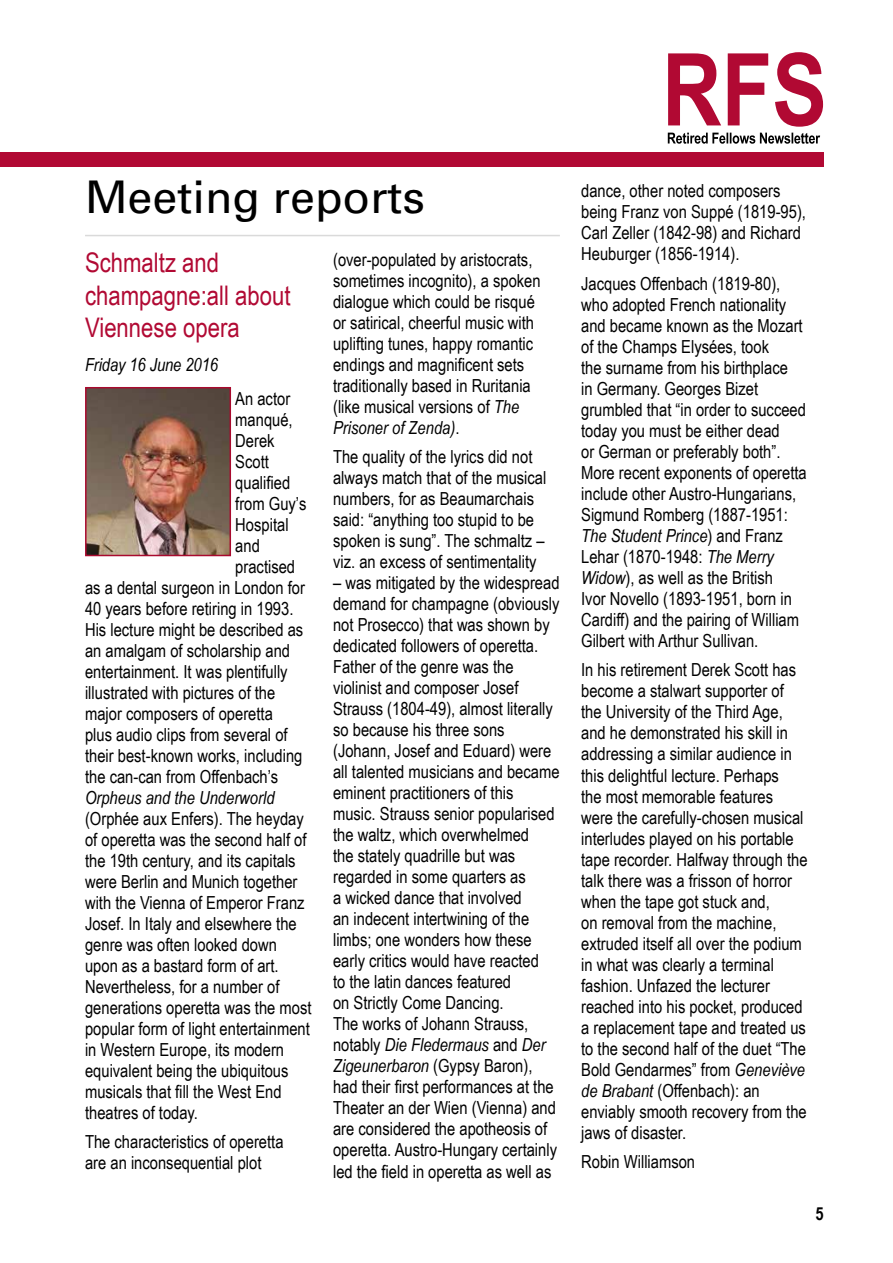
<style>
.page{position:relative;width:893px;height:1263px;background:#fff}
.page>*{position:absolute;margin:0;border:0;box-sizing:border-box;transform-origin:0 0}
.t1{font:45px "Univers";color:#000}
.t2{font:27px/32.4px "Arial Narrow";color:#b10933}
.t3{font:18px/21px "Arial Narrow";color:#000}
.t4{font:italic 18px "Arial Narrow";color:#000}
.t5{font:700 18px "Arial Narrow";color:#000}
.s1{font-style:italic}
</style>
<div class="page">
<div style="left:0;top:152px;width:824px;height:15px;background:#b10933"></div>
<svg style="left:668px;top:52px;width:155px;height:75px"></svg>
<svg style="left:668px;top:133px;width:152px;height:11px"></svg>
<hr style="left:85px;top:235px;width:475px;height:1px;background:#dadada">
<img style="left:85px;top:387px;width:147px;height:170px">
<h1 class="t1" style="left:85px;top:169px;width:342px">Meeting reports</h1>
<p class="t3" style="left:333px;top:248px;width:209px">(over-populated by aristocrats, sometimes incognito), a spoken dialogue which could be risqué or satirical, cheerful music with uplifting tunes, happy romantic endings and magnificent sets traditionally based in Ruritania (like musical versions of <span class="s1">The<br>Prisoner of Zenda)</span>.</p>
<p class="t3" style="left:333px;top:446px;width:215px">The quality of the lyrics did not always match that of the musical numbers, for as Beaumarchais said: “anything too stupid to be spoken is sung”. The schmaltz – viz. an excess of sentimentality</p>
<p class="t3" style="left:333px;top:572px;width:228px">– was mitigated by the widespread demand for champagne (obviously not Prosecco) that was shown by dedicated followers of operetta.<br>Father of the genre was the violinist and composer Josef<br>Strauss (1804-49), almost literally so because his three sons (Johann, Josef and Eduard) were all talented musicians and became eminent practitioners of this music. Strauss senior popularised the waltz, which overwhelmed<br>the stately quadrille but was regarded in some quarters as<br>a wicked dance that involved<br>an indecent intertwining of the limbs; one wonders how these early critics would have reacted<br>to the latin dances featured<br>on Strictly Come Dancing.<br>The works of Johann Strauss, notably <span class="s1">Die Fledermaus</span> and <span class="s1">Der<br>Zigeunerbaron</span> (Gypsy Baron), had their first performances at the<br>Theater an der Wien (Vienna) and are considered the apotheosis of operetta. Austro-Hungary certainly led the field in operetta as well as</p>
<h2 class="t2" style="left:85px;top:245px;width:207px">Schmaltz and champagne:all about<br>Viennese opera</h2>
<p class="t4" style="left:85px;top:352px;width:134px">Friday 16 June 2016</p>
<p class="t3" style="left:235px;top:387px;width:56px">An actor</p>
<p class="t3" style="left:235px;top:408px;width:59px">manqué,</p>
<p class="t3" style="left:235px;top:429px;width:41px">Derek</p>
<p class="t3" style="left:235px;top:450px;width:35px">Scott</p>
<p class="t3" style="left:235px;top:471px;width:56px">qualified</p>
<p class="t3" style="left:235px;top:492px;width:73px">from Guy’s</p>
<p class="t3" style="left:235px;top:513px;width:55px">Hospital</p>
<p class="t3" style="left:235px;top:534px;width:26px">and</p>
<p class="t3" style="left:235px;top:555px;width:61px">practised</p>
<p class="t3" style="left:85px;top:576px;width:221px">as a dental surgeon in London for</p>
<p class="t3" style="left:85px;top:597px;width:210px">40 years before retiring in 1993.</p>
<p class="t3" style="left:85px;top:618px;width:220px">His lecture might be described as</p>
<p class="t3" style="left:85px;top:639px;width:207px">an amalgam of scholarship and</p>
<p class="t3" style="left:85px;top:660px;width:204px">entertainment. It was plentifully</p>
<p class="t3" style="left:85px;top:681px;width:192px">illustrated with pictures of the</p>
<p class="t3" style="left:85px;top:702px;width:189px">major composers of operetta</p>
<p class="t3" style="left:85px;top:723px;width:204px">plus audio clips from several of</p>
<p class="t3" style="left:85px;top:744px;width:219px">their best-known works, including</p>
<p class="t3" style="left:85px;top:765px;width:195px">the can-can from Offenbach’s</p>
<p class="t4" style="left:85px;top:785px;width:191px">Orpheus and the Underworld</p>
<p class="t3" style="left:85px;top:807px;width:228px">(Orphée aux Enfers). The heyday of operetta was the second half of the 19th century, and its capitals were Berlin and Munich together with the Vienna of Emperor Franz<br>Josef. In Italy and elsewhere the genre was often looked down upon as a bastard form of art.<br>Nevertheless, for a number of generations operetta was the most popular form of light entertainment in Western Europe, its modern equivalent being the ubiquitous musicals that fill the West End theatres of today.</p>
<p class="t3" style="left:85px;top:1131px;width:200px">The characteristics of operetta are an inconsequential plot</p>
<p class="t3" style="left:581px;top:180px;width:226px">dance, other noted composers being Franz von Suppé (1819-95),<br>Carl Zeller (1842-98) and Richard<br>Heuburger (1856-1914).</p>
<p class="t3" style="left:581px;top:272px;width:227px">Jacques Offenbach (1819-80), who adopted French nationality and became known as the Mozart of the Champs Elysées, took<br>the surname from his birthplace<br>in Germany. Georges Bizet grumbled that “in order to succeed today you must be either dead<br>or German or preferably both”.<br>More recent exponents of operetta include other Austro-Hungarians,<br>Sigmund Romberg (1887-1951:<br><span class="s1">The Student Prince</span>) and Franz<br>Lehar (1870-1948: <span class="s1">The Merry<br>Widow</span>), as well as the British<br>Ivor Novello (1893-1951, born in<br>Cardiff) and the pairing of William<br>Gilbert with Arthur Sullivan.</p>
<p class="t3" style="left:581px;top:659px;width:228px">In his retirement Derek Scott has become a stalwart supporter of the University of the Third Age, and he demonstrated his skill in addressing a similar audience in this delightful lecture. Perhaps<br>the most memorable features were the carefully-chosen musical interludes played on his portable tape recorder. Halfway through the talk there was a frisson of horror when the tape got stuck and,<br>on removal from the machine, extruded itself all over the podium in what was clearly a terminal fashion. Unfazed the lecturer reached into his pocket, produced a replacement tape and treated us to the second half of the duet “The<br>Bold Gendarmes” from <span class="s1">Geneviève de Brabant</span> (Offenbach): an enviably smooth recovery from the jaws of disaster.</p>
<p class="t3" style="left:581px;top:1150px;width:115px">Robin Williamson</p>
<p class="t5" style="left:815px;top:1200px;width:10px">5</p>
</div>
